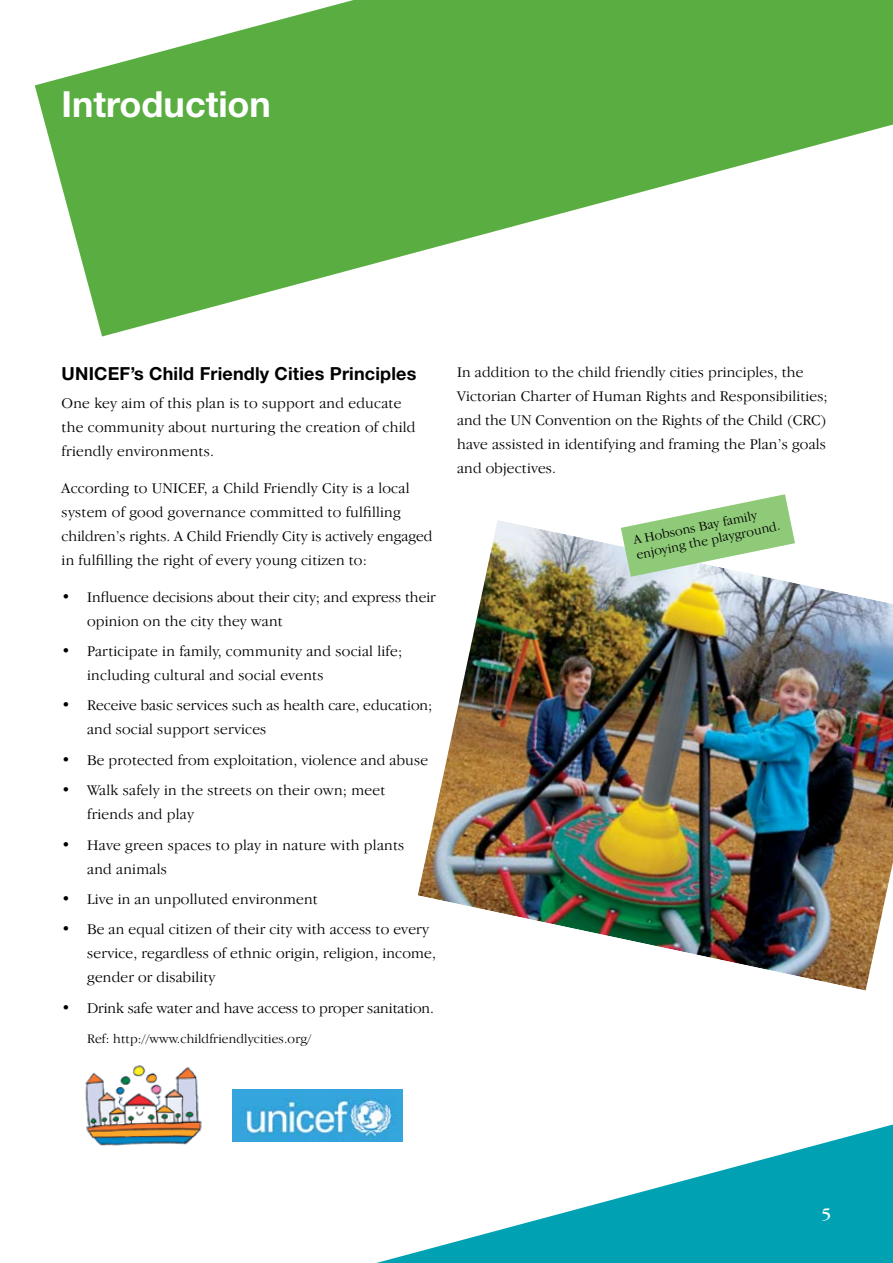
<style>
.page{position:relative;width:893px;height:1263px;background:#fff}
.page>*{position:absolute;margin:0;border:0;box-sizing:border-box;transform-origin:0 0}
.t1{font:700 36px "Helvetica Neue";color:#fff}
.t2{font:700 18px "Helvetica Neue";letter-spacing:.01em;color:#000}
.t3{font:300 15.3px/24px "Garamond IT Cby BT";letter-spacing:.01em;color:#000}
.t4{font:300 13.5px/15px "Garamond IT Cby BT";letter-spacing:.01em;color:#000}
</style>
<div class="page">
<svg style="left:35px;top:0;width:858px;height:336px;fill:#5aae41"></svg>
<svg style="left:329px;top:1124px;width:564px;height:139px"></svg>
<img style="left:85px;top:1065px;width:117px;height:81px">
<img style="left:418px;top:520px;width:475px;height:470px">
<svg style="left:621px;top:494px;width:174px;height:83px"></svg>
<img style="left:233px;top:1089px;width:170px;height:52px">
<svg style="left:823px;top:1208px;width:7px;height:13px"></svg>
<h1 class="t1" style="left:62px;top:82px;width:211px">Introduction</h1>
<p class="t2" style="left:62px;top:362px;width:356px">UNICEF’s Child Friendly Cities Principles</p>
<p class="t3" style="left:62px;top:391px;width:355px">One key aim of this plan is to support and educate the community about nurturing the creation of child friendly environments.</p>
<p class="t3" style="left:62px;top:476px;width:372px">According to UNICEF, a Child Friendly City is a local system of good governance committed to fulfilling children’s rights. A Child Friendly City is actively engaged in fulfilling the right of every young citizen to:</p>
<p class="t3" style="left:87px;top:584px;width:350px;text-indent:-26px">• Influence decisions about their city; and express their opinion on the city they want</p>
<p class="t3" style="left:87px;top:639px;width:317px;text-indent:-26px">• Participate in family, community and social life; including cultural and social events</p>
<p class="t3" style="left:87px;top:693px;width:347px;text-indent:-26px">• Receive basic services such as health care, education; and social support services</p>
<p class="t3" style="left:62px;top:748px;width:368px">• Be protected from exploitation, violence and abuse</p>
<p class="t3" style="left:87px;top:778px;width:300px;text-indent:-26px">• Walk safely in the streets on their own; meet friends and play</p>
<p class="t3" style="left:87px;top:832px;width:319px;text-indent:-26px">• Have green spaces to play in nature with plants and animals</p>
<p class="t3" style="left:62px;top:887px;width:258px">• Live in an unpolluted environment</p>
<p class="t3" style="left:87px;top:917px;width:350px;text-indent:-26px">• Be an equal citizen of their city with access to every service, regardless of ethnic origin, religion, income, gender or disability</p>
<p class="t3" style="left:62px;top:995px;width:374px">• Drink safe water and have access to proper sanitation.</p>
<p class="t4" style="left:87px;top:1031px;width:225px">Ref: http://www.childfriendlycities.org/</p>
<p class="t3" style="left:457px;top:360px;width:372px">In addition to the child friendly cities principles, the Victorian Charter of Human Rights and Responsibilities; and the UN Convention on the Rights of the Child (CRC) have assisted in identifying and framing the Plan’s goals and objectives.</p>
<p class="t4" style="left:632px;top:533px;width:148px;rotate:-12deg">A Hobsons Bay family enjoying the playground.</p>
</div>
